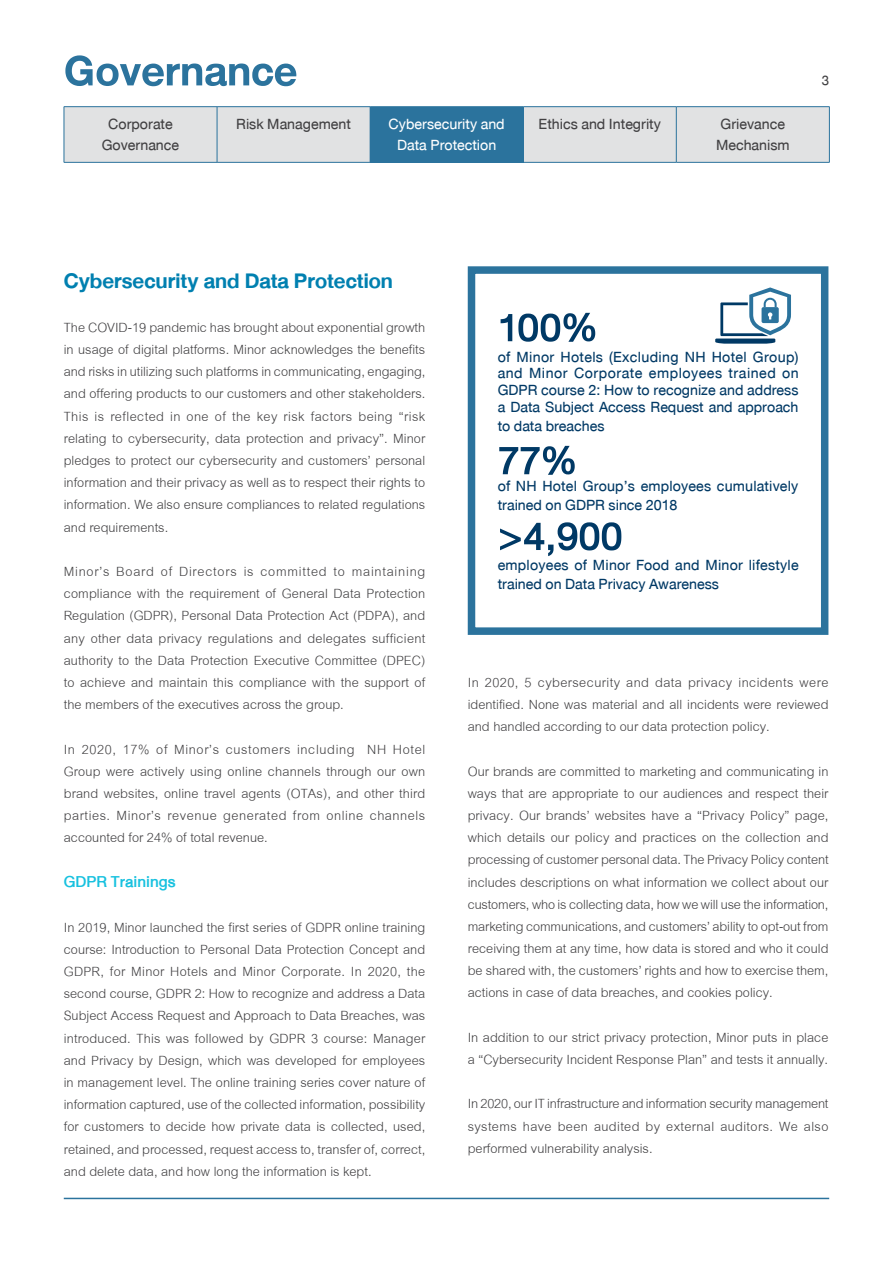
<style>
.page{position:relative;width:893px;height:1263px;background:#fff}
.page>*{position:absolute;margin:0;border:0;box-sizing:border-box;transform-origin:0 0}
.t1{font:700 60px "DB Helvethaica X";color:#2b739d}
.t2{font:500 57px "DB Helvethaica X";color:#003965}
.t3{font:700 30px "DB Helvethaica X";color:#0080b0}
.t4{font:500 22.5px "DB Helvethaica X";color:#18c1df}
.t5{font:21px/16.5px "DB Helvethaica X";color:#003965}
.t6{font:21px/21px "DB Helvethaica X";color:#414042;text-align:center}
.t7{font:21px/21px "DB Helvethaica X";color:#fff;text-align:center}
.t8{font:19.5px/22.2px "Cordia New";color:#414042;text-align:justify}
.t9{font:19.5px "DB Helvethaica X";color:#414042}
</style>
<div class="page">
<div style="left:65px;top:107px;width:764px;height:55px;background:#e1e2e3"></div>
<div style="left:370px;top:107px;width:153px;height:55px;background:#2b739d"></div>
<hr style="left:64px;top:107px;width:1px;height:55px;background:#2b739d">
<hr style="left:64px;top:106px;width:153px;height:1px;background:#2b739d">
<hr style="left:217px;top:106px;width:153px;height:1px;background:#2b739d">
<hr style="left:217px;top:107px;width:1px;height:55px;background:#2b739d">
<hr style="left:370px;top:106px;width:153px;height:1px;background:#2b739d">
<hr style="left:523px;top:107px;width:1px;height:55px;background:#2b739d">
<hr style="left:523px;top:106px;width:153px;height:1px;background:#2b739d">
<hr style="left:676px;top:106px;width:154px;height:1px;background:#2b739d">
<hr style="left:676px;top:107px;width:1px;height:55px;background:#2b739d">
<hr style="left:829px;top:107px;width:1px;height:55px;background:#2b739d">
<hr style="left:64px;top:162px;width:153px;height:1px;background:#2b739d">
<hr style="left:217px;top:162px;width:153px;height:1px;background:#2b739d">
<hr style="left:370px;top:162px;width:153px;height:1px;background:#2b739d">
<hr style="left:523px;top:162px;width:153px;height:1px;background:#2b739d">
<hr style="left:676px;top:162px;width:154px;height:1px;background:#2b739d">
<hr style="left:64px;top:1198px;width:765px;height:1px;background:#2b739d">
<svg style="left:715px;top:287px;width:76px;height:57px"></svg>
<div style="left:468px;top:266px;width:360px;height:369px;border:8px solid #2b739d"></div>
<h1 class="t1" style="left:64px;top:36px;width:235px">Governance</h1>
<p class="t6" style="left:102px;top:113px;width:79px">Corporate<br>Governance</p>
<p class="t6" style="left:236px;top:113px;width:116px">Risk Management</p>
<p class="t7" style="left:389px;top:113px;width:118px">Cybersecurity and<br>Data Protection</p>
<p class="t6" style="left:539px;top:113px;width:124px">Ethics and Integrity</p>
<p class="t6" style="left:716px;top:113px;width:75px;text-align:left">Grievance<br>Mechanism</p>
<p class="t9" style="left:822px;top:70px;width:9px">3</p>
<h3 class="t3" style="left:64px;top:263px;width:331px">Cybersecurity and Data Protection</h3>
<p class="t8" style="left:64px;top:317px;width:363px">The COVID-19 pandemic has brought about exponential growth in usage of digital platforms. Minor acknowledges the benefits and risks in utilizing such platforms in communicating, engaging, and offering products to our customers and other stakeholders.<br>This is reflected in one of the key risk factors being “risk relating to cybersecurity, data protection and privacy”. Minor pledges to protect our cybersecurity and customers’ personal information and their privacy as well as to respect their rights to information. We also ensure compliances to related regulations and requirements.</p>
<p class="t8" style="left:64px;top:561px;width:363px">Minor’s Board of Directors is committed to maintaining compliance with the requirement of General Data Protection Regulation (GDPR), Personal Data Protection Act (PDPA), and any other data privacy regulations and delegates sufficient authority to the Data Protection Executive Committee (DPEC) to achieve and maintain this compliance with the support of the members of the executives across the group.</p>
<p class="t8" style="left:64px;top:738px;width:363px">In 2020, 17% of Minor’s customers including NH Hotel Group were actively using online channels through our own brand websites, online travel agents (OTAs), and other third parties. Minor’s revenue generated from online channels accounted for 24% of total revenue.</p>
<p class="t4" style="left:64px;top:869px;width:113px">GDPR Trainings</p>
<p class="t8" style="left:64px;top:916px;width:363px">In 2019, Minor launched the first series of GDPR online training course: Introduction to Personal Data Protection Concept and GDPR, for Minor Hotels and Minor Corporate. In 2020, the second course, GDPR 2: How to recognize and address a Data Subject Access Request and Approach to Data Breaches, was introduced. This was followed by GDPR 3 course: Manager and Privacy by Design, which was developed for employees in management level. The online training series cover nature of information captured, use of the collected information, possibility for customers to decide how private data is collected, used, retained, and processed, request access to, transfer of, correct, and delete data, and how long the information is kept.</p>
<h2 class="t2" style="left:498px;top:296px;width:103px">100%</h2>
<p class="t5" style="left:498px;top:349px;width:303px;text-align:justify">of Minor Hotels (Excluding NH Hotel Group) and Minor Corporate employees trained on GDPR course 2: How to recognize and address a Data Subject Access Request and approach</p>
<p class="t5" style="left:498px;top:418px;width:108px">to data breaches</p>
<h2 class="t2" style="left:498px;top:429px;width:82px">77%</h2>
<p class="t5" style="left:498px;top:476px;width:302px;line-height:19.5px">of NH Hotel Group’s employees cumulatively trained on GDPR since 2018</p>
<h2 class="t2" style="left:498px;top:504px;width:126px">&gt;4,900</h2>
<p class="t5" style="left:498px;top:555px;width:302px;line-height:19.5px">employees of Minor Food and Minor lifestyle trained on Data Privacy Awareness</p>
<p class="t8" style="left:468px;top:672px;width:362px">In 2020, 5 cybersecurity and data privacy incidents were identified. None was material and all incidents were reviewed and handled according to our data protection policy.</p>
<p class="t8" style="left:468px;top:760px;width:362px">Our brands are committed to marketing and communicating in ways that are appropriate to our audiences and respect their privacy. Our brands’ websites have a “Privacy Policy” page, which details our policy and practices on the collection and processing of customer personal data. The Privacy Policy content includes descriptions on what information we collect about our customers, who is collecting data, how we will use the information, marketing communications, and customers’ ability to opt-out from receiving them at any time, how data is stored and who it could be shared with, the customers’ rights and how to exercise them, actions in case of data breaches, and cookies policy.</p>
<p class="t8" style="left:468px;top:1027px;width:362px">In addition to our strict privacy protection, Minor puts in place a “Cybersecurity Incident Response Plan” and tests it annually.</p>
<p class="t8" style="left:468px;top:1093px;width:362px">In 2020, our IT infrastructure and information security management systems have been audited by external auditors. We also performed vulnerability analysis.</p>
</div>
